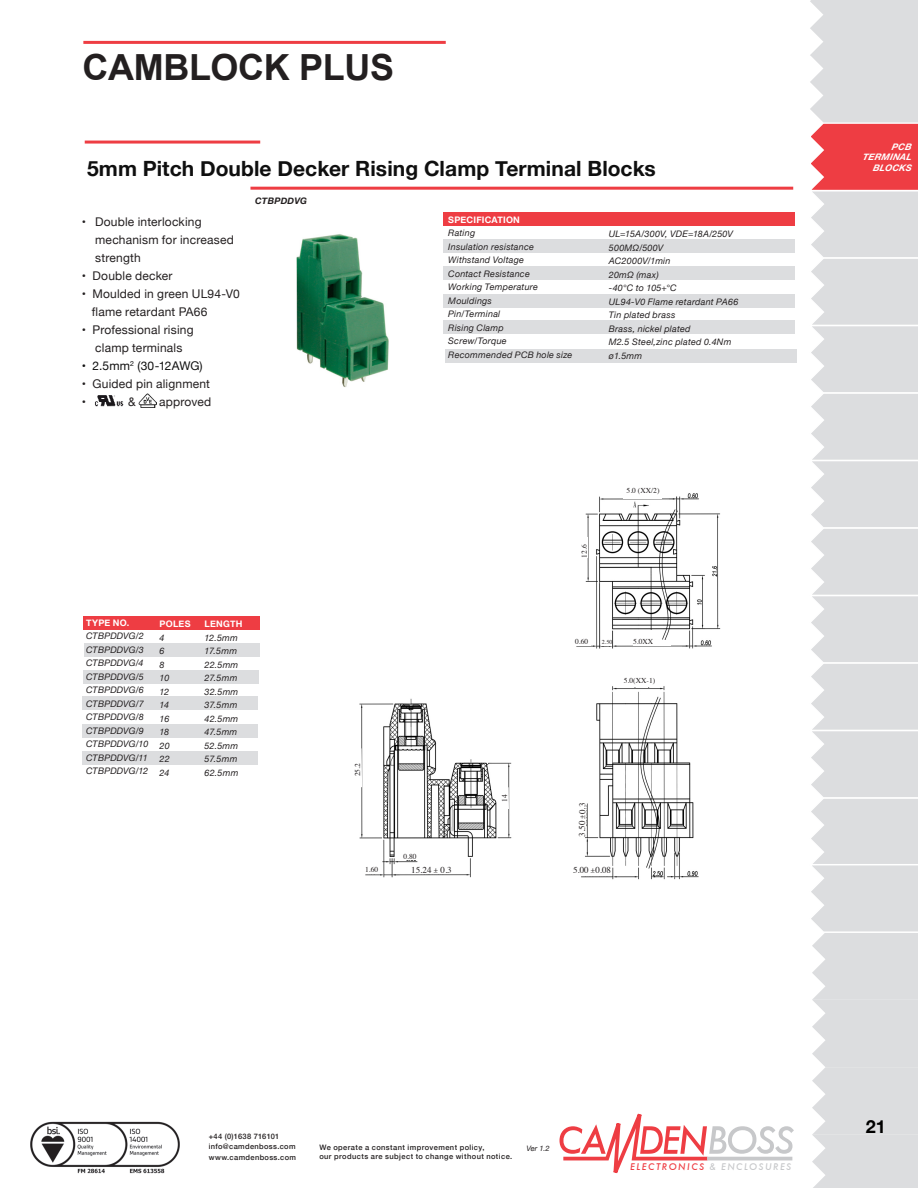
<style>
.page{position:relative;width:918px;height:1188px;background:#fff}
.page>*{position:absolute;margin:0;border:0;box-sizing:border-box;transform-origin:0 0}
.t1{font:700 36px "Arial";letter-spacing:-.01em;color:#231f20}
.t2{font:700 21px "Helvetica Neue";letter-spacing:.005em;color:#0f0f0f}
.t3{font:700 18px "Helvetica Neue";color:#000}
.t4{font:12px/18px "Helvetica Neue";letter-spacing:.015em;color:#231f20}
.t5{font:12px "Helvetica Neue";letter-spacing:.015em;color:#0f0f0f}
.t6{font:italic 9px "Helvetica Neue";letter-spacing:.025em;color:#231f20}
.t7{font:700 9px "Helvetica Neue";letter-spacing:.025em;color:#fff}
.t8{font:9px "Times";color:#231f20}
.t9{font:italic 500 9px "Futura";letter-spacing:.17em;color:#ee3d43}
.t10{font:italic 700 9px "Helvetica Neue";color:#fff}
.t11{font:italic 700 9px "Helvetica Neue";letter-spacing:.025em;color:#231f20}
.t12{font:500 7.5px "Helvetica Neue";letter-spacing:.055em;color:#231f20}
.t13{font:7.5px "Times";color:#231f20}
.t14{font:500 7.5px "Helvetica Neue";letter-spacing:.035em;color:#231f20}
.t15{font:italic 7.5px "Helvetica Neue";color:#231f20}
.t16{font:6px "Times";color:#231f20}
.s1{color:#c7c8ca}
</style>
<div class="page">
<svg style="left:810px;top:0;width:108px;height:1188px;background:#e0d8da"></svg>
<hr style="left:83px;top:41px;width:363px;height:3px;background:#ee3d43">
<img style="left:30px;top:1121px;width:150px;height:53px">
<svg style="left:560px;top:1113px;width:234px;height:61px"></svg>
<hr style="left:85px;top:141px;width:175px;height:3px;background:#ee3d43">
<div style="left:83px;top:752px;width:175px;height:13px;background:#dcdddf"></div>
<div style="left:83px;top:725px;width:175px;height:13px;background:#dcdddf"></div>
<div style="left:83px;top:696px;width:175px;height:14px;background:#dcdddf"></div>
<div style="left:83px;top:670px;width:176px;height:13px;background:#dcdddf"></div>
<img style="left:296px;top:234px;width:93px;height:153px">
<div style="left:84px;top:644px;width:176px;height:13px;background:#dcdddf"></div>
<div style="left:83px;top:617px;width:177px;height:13px;background:#ee3d43"></div>
<img style="left:95px;top:395px;width:29px;height:12px">
<img style="left:359px;top:493px;width:362px;height:387px">
<div style="left:445px;top:349px;width:351px;height:14px;background:#dcdddf"></div>
<div style="left:444px;top:321px;width:351px;height:13px;background:#dcdddf"></div>
<div style="left:444px;top:294px;width:351px;height:14px;background:#dcdddf"></div>
<div style="left:444px;top:239px;width:351px;height:13px;background:#dcdddf"></div>
<div style="left:444px;top:266px;width:351px;height:13px;background:#dcdddf"></div>
<div style="left:444px;top:212px;width:351px;height:13px;background:#ee3d43"></div>
<div style="left:623px;top:485px;width:39px;height:14px;background:#fff"></div>
<div style="left:633px;top:640px;width:38px;height:6px;background:#fff"></div>
<div style="left:572px;top:639px;width:19px;height:6px;background:#fff"></div>
<div style="left:601px;top:639px;width:11px;height:7px;background:#fff"></div>
<div style="left:581px;top:537px;width:7px;height:21px;background:#fff"></div>
<svg style="left:359px;top:748px;width:3px;height:39px"></svg>
<div style="left:359px;top:863px;width:22px;height:10px;background:#fff"></div>
<div style="left:403px;top:849px;width:26px;height:11px;background:#fff"></div>
<div style="left:500px;top:787px;width:9px;height:22px;background:#fff"></div>
<div style="left:641px;top:631px;width:21px;height:8px;background:#fff"></div>
<div style="left:416px;top:868px;width:33px;height:6px;background:#fff"></div>
<div style="left:576px;top:867px;width:34px;height:9px;background:#fff"></div>
<img style="left:139px;top:394px;width:17px;height:14px">
<div style="left:624px;top:677px;width:33px;height:10px;background:#fff"></div>
<hr style="left:250px;top:187px;width:543px;height:3px;background:#ee3d43">
<svg style="left:580px;top:803px;width:7px;height:31px"></svg>
<p class="t1" style="left:82px;top:44px;width:313px">CAMBLOCK PLUS</p>
<p class="t2" style="left:87px;top:152px;width:570px">5mm Pitch Double Decker Rising Clamp Terminal Blocks</p>
<p class="t4" style="left:95px;top:213px;width:140px;text-indent:-14px">• Double interlocking mechanism for increased strength</p>
<p class="t4" style="left:82px;top:267px;width:92px">• Double decker</p>
<p class="t4" style="left:92px;top:285px;width:150px;text-indent:-10px">• Moulded in green UL94-V0 flame retardant PA66</p>
<p class="t4" style="left:82px;top:321px;width:113px;text-align:center">• Professional rising clamp terminals</p>
<p class="t5" style="left:82px;top:357px;width:123px">• 2.5mm<sup>2</sup> (30-12AWG)</p>
<p class="t4" style="left:82px;top:375px;width:130px">• Guided pin alignment</p>
<p class="t4" style="left:82px;top:393px;width:6px">•</p>
<p class="t4" style="left:128px;top:393px;width:9px">&amp;</p>
<p class="t4" style="left:159px;top:393px;width:54px">approved</p>
<p class="t11" style="left:255px;top:194px;width:53px">CTBPDDVG</p>
<p class="t7" style="left:448px;top:212px;width:73px">SPECIFICATION</p>
<p class="t6" style="left:448px;top:226px;width:28px">Rating</p>
<p class="t6" style="left:448px;top:240px;width:87px">Insulation resistance</p>
<p class="t6" style="left:448px;top:253px;width:77px">Withstand Voltage</p>
<p class="t6" style="left:448px;top:267px;width:83px">Contact Resistance</p>
<p class="t6" style="left:448px;top:280px;width:91px">Working Temperature</p>
<p class="t6" style="left:448px;top:294px;width:45px">Mouldings</p>
<p class="t6" style="left:448px;top:307px;width:54px">Pin/Terminal</p>
<p class="t6" style="left:448px;top:321px;width:57px">Rising Clamp</p>
<p class="t6" style="left:448px;top:334px;width:60px">Screw/Torque</p>
<p class="t6" style="left:448px;top:348px;width:126px">Recommended PCB hole size</p>
<p class="t6" style="left:609px;top:228px;width:126px">UL=15A/300V, VDE=18A/250V</p>
<p class="t6" style="left:609px;top:241px;width:56px">500MΩ/500V</p>
<p class="t6" style="left:609px;top:255px;width:63px">AC2000V/1min</p>
<p class="t6" style="left:609px;top:268px;width:51px">20mΩ (max)</p>
<p class="t6" style="left:609px;top:282px;width:69px">-40°C to 105+°C</p>
<p class="t6" style="left:609px;top:295px;width:131px">UL94-V0 Flame retardant PA66</p>
<p class="t6" style="left:609px;top:309px;width:68px">Tin plated brass</p>
<p class="t6" style="left:609px;top:322px;width:83px">Brass, nickel plated</p>
<p class="t6" style="left:609px;top:336px;width:124px">M2.5 Steel,zinc plated 0.4Nm</p>
<p class="t6" style="left:609px;top:349px;width:35px">ø1.5mm</p>
<p class="t7" style="left:86px;top:616px;width:45px">TYPE NO.</p>
<p class="t6" style="left:86px;top:630px;width:59px">CTBPDDVG/2</p>
<p class="t6" style="left:86px;top:643px;width:59px">CTBPDDVG/3</p>
<p class="t6" style="left:86px;top:657px;width:59px">CTBPDDVG/4</p>
<p class="t6" style="left:86px;top:670px;width:59px">CTBPDDVG/5</p>
<p class="t6" style="left:86px;top:684px;width:59px">CTBPDDVG/6</p>
<p class="t6" style="left:86px;top:697px;width:59px">CTBPDDVG/7</p>
<p class="t6" style="left:86px;top:711px;width:59px">CTBPDDVG/8</p>
<p class="t6" style="left:86px;top:724px;width:59px">CTBPDDVG/9</p>
<p class="t6" style="left:86px;top:738px;width:64px">CTBPDDVG/10</p>
<p class="t6" style="left:86px;top:751px;width:63px">CTBPDDVG/11</p>
<p class="t6" style="left:86px;top:765px;width:64px">CTBPDDVG/12</p>
<p class="t7" style="left:160px;top:617px;width:32px">POLES</p>
<p class="t6" style="left:160px;top:631px;width:7px">4</p>
<p class="t6" style="left:160px;top:645px;width:7px">6</p>
<p class="t6" style="left:160px;top:658px;width:7px">8</p>
<p class="t6" style="left:160px;top:672px;width:11px">10</p>
<p class="t6" style="left:160px;top:685px;width:11px">12</p>
<p class="t6" style="left:160px;top:699px;width:11px">14</p>
<p class="t6" style="left:160px;top:712px;width:11px">16</p>
<p class="t6" style="left:160px;top:726px;width:11px">18</p>
<p class="t6" style="left:160px;top:739px;width:12px">20</p>
<p class="t6" style="left:160px;top:753px;width:12px">22</p>
<p class="t6" style="left:160px;top:766px;width:11px">24</p>
<p class="t7" style="left:205px;top:617px;width:39px">LENGTH</p>
<p class="t6" style="left:205px;top:631px;width:35px">12.5mm</p>
<p class="t6" style="left:205px;top:645px;width:34px">17.5mm</p>
<p class="t6" style="left:205px;top:658px;width:35px">22.5mm</p>
<p class="t6" style="left:205px;top:672px;width:34px">27.5mm</p>
<p class="t6" style="left:205px;top:685px;width:35px">32.5mm</p>
<p class="t6" style="left:205px;top:699px;width:34px">37.5mm</p>
<p class="t6" style="left:205px;top:712px;width:35px">42.5mm</p>
<p class="t6" style="left:205px;top:726px;width:34px">47.5mm</p>
<p class="t6" style="left:205px;top:739px;width:35px">52.5mm</p>
<p class="t6" style="left:205px;top:753px;width:34px">57.5mm</p>
<p class="t6" style="left:205px;top:766px;width:35px">62.5mm</p>
<p class="t13" style="left:577px;top:558px;width:15px;rotate:-90deg">12.6</p>
<p class="t13" style="left:627px;top:484px;width:34px">5.0 (XX/2)</p>
<p class="t13" style="left:575px;top:635px;width:15px">0.60</p>
<p class="t16" style="left:602px;top:636px;width:12px">2.50</p>
<p class="t13" style="left:633px;top:635px;width:22px">5.0XX</p>
<p class="t13" style="left:624px;top:673px;width:33px">5.0(XX-1)</p>
<p class="t13" style="left:351px;top:776px;width:15px;rotate:-90deg">25.2</p>
<p class="t13" style="left:365px;top:862px;width:15px">1.60</p>
<p class="t13" style="left:404px;top:850px;width:15px">0.80</p>
<p class="t13" style="left:498px;top:802px;width:9px;rotate:-90deg">14</p>
<p class="t8" style="left:574px;top:837px;width:35px;rotate:-89deg">3.50 0.3</p>
<p class="t13" style="left:434px;top:862px;width:6px">+</p>
<p class="t13" style="left:434px;top:862px;width:5px">_</p>
<p class="t8" style="left:573px;top:862px;width:40px">5.00 0.08</p>
<p class="t8" style="left:411px;top:862px;width:42px">15.24 0.3</p>
<p class="t13" style="left:591px;top:862px;width:6px">+</p>
<p class="t13" style="left:591px;top:862px;width:5px">_</p>
<p class="t10" style="left:892px;top:139px;width:24px">PCB</p>
<p class="t10" style="left:863px;top:150px;width:53px">TERMINAL</p>
<p class="t10" style="left:873px;top:161px;width:43px">BLOCKS</p>
<p class="t14" style="left:209px;top:1130px;width:72px">+44 (0)1638 716101</p>
<p class="t12" style="left:209px;top:1141px;width:88px">info@camdenboss.com</p>
<p class="t12" style="left:209px;top:1151px;width:89px">www.camdenboss.com</p>
<p class="t12" style="left:319px;top:1141px;width:167px">We operate a constant improvement policy,</p>
<p class="t12" style="left:319px;top:1150px;width:194px">our products are subject to change without notice.</p>
<p class="t15" style="left:527px;top:1143px;width:25px">Ver 1.2</p>
<p class="t9" style="left:630px;top:1161px;width:163px">ELECTRONICS <span class="s1">&amp; ENCLOSURES</span></p>
<p class="t3" style="left:866px;top:1112px;width:21px">21</p>
</div>
